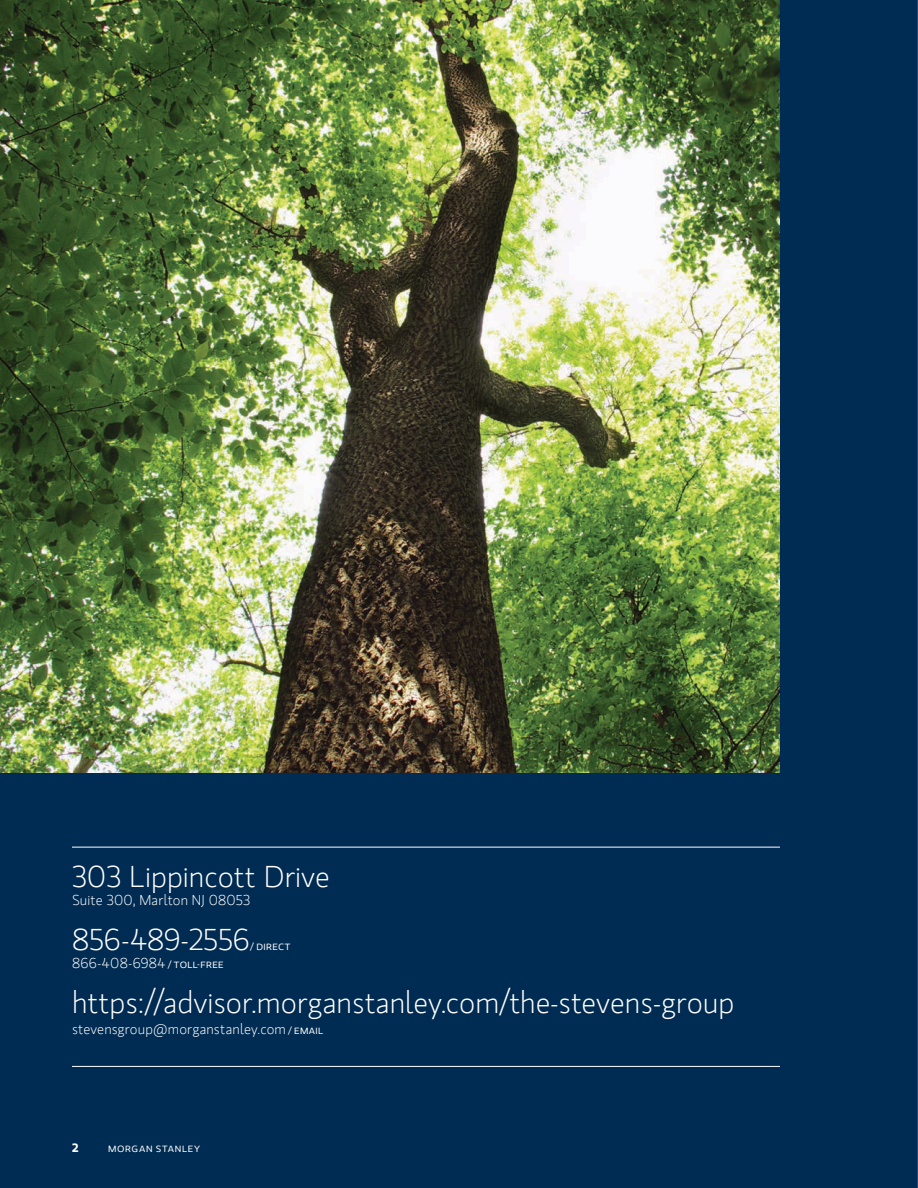
<style>
.page{position:relative;width:918px;height:1188px;background:#002b52}
.page>*{position:absolute;margin:0;border:0;box-sizing:border-box;transform-origin:0 0}
.t1{font:300 30px "MS Gloriola II Std";color:#fff}
.t2{font:300 14.25px "MS Gloriola II Std";letter-spacing:.01em;color:#fff}
.t3{font:700 12px "MS Gloriola II Std";color:#fff}
.t4{font:9px "MS Gloriola II Std";letter-spacing:.07em;color:#fff;scale:1.1 1}
.s1{font-weight:400;font-size:9px}
</style>
<div class="page">
<img style="left:0;top:0;width:780px;height:773px">
<hr style="left:72px;top:847px;width:708px;height:1px;background:#fff">
<hr style="left:72px;top:1066px;width:708px;height:1px;background:#fff">
<p class="t1" style="left:72px;top:856px;width:260px">303 Lippincott Drive</p>
<p class="t2" style="left:72px;top:890px;width:180px">Suite 300, Marlton NJ 08053</p>
<p class="t1" style="left:72px;top:919px;width:179px">856-489-2556</p>
<p class="t4" style="left:251px;top:940px;width:38px">/ DIRECT</p>
<p class="t2" style="left:72px;top:953px;width:153px">866-408-6984 <span class="s1">/ TOLL-FREE</span></p>
<p class="t1" style="left:72px;top:982px;width:664px">https://advisor.morganstanley.com/the-stevens-group</p>
<p class="t2" style="left:72px;top:1019px;width:253px">stevensgroup@morganstanley.com <span class="s1">/ EMAIL</span></p>
<p class="t3" style="left:72px;top:1139px;width:8px">2</p>
<p class="t4" style="left:108px;top:1143px;width:85px">MORGAN STANLEY</p>
</div>
